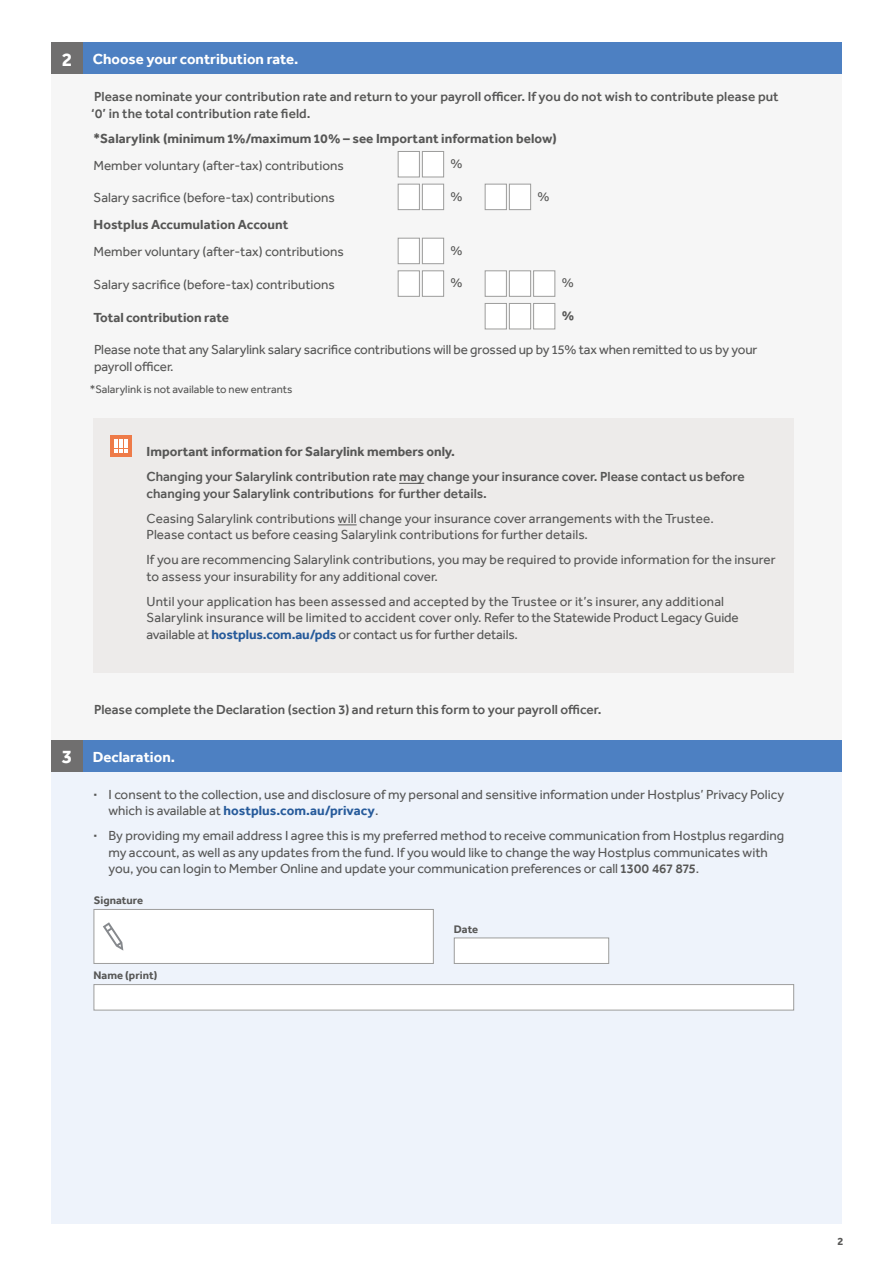
<style>
.page{position:relative;width:893px;height:1263px;background:#fff}
.page>*{position:absolute;margin:0;border:0;box-sizing:border-box;transform-origin:0 0}
.t1{font:700 15px "Effra";color:#fff}
.t2{font:13.5px/16.5px "Effra";color:#575756}
.t3{font:500 13.5px/16.5px "Effra";color:#575756}
.t4{font:700 13.5px "Effra";letter-spacing:.005em;color:#575756}
.t5{font:11.25px "Effra";color:#575756}
.t6{font:700 11.25px "Effra";color:#575756}
.s1{font-size:19.5px}
.s2{font-weight:700;color:#275b9b}
.s3{font-weight:700}
.s4{font-weight:500}
</style>
<div class="page">
<div style="left:51px;top:43px;width:791px;height:716px;background:#f6f6f6"></div>
<div style="left:51px;top:759px;width:791px;height:464px;background:#eef3fb"></div>
<div style="left:82px;top:43px;width:760px;height:31px;background:#4d80c2"></div>
<div style="left:51px;top:43px;width:31px;height:31px;background:#706f6f"></div>
<div style="left:398px;top:151px;width:22px;height:26px;background:#fff;border:1px solid #9d9d9c"></div>
<div style="left:422px;top:151px;width:22px;height:26px;background:#fff;border:1px solid #9d9d9c"></div>
<div style="left:398px;top:184px;width:22px;height:26px;background:#fff;border:1px solid #9d9d9c"></div>
<div style="left:422px;top:184px;width:22px;height:26px;background:#fff;border:1px solid #9d9d9c"></div>
<div style="left:485px;top:184px;width:22px;height:26px;background:#fff;border:1px solid #9d9d9c"></div>
<div style="left:509px;top:184px;width:22px;height:26px;background:#fff;border:1px solid #9d9d9c"></div>
<div style="left:398px;top:238px;width:22px;height:26px;background:#fff;border:1px solid #9d9d9c"></div>
<div style="left:422px;top:238px;width:22px;height:26px;background:#fff;border:1px solid #9d9d9c"></div>
<div style="left:398px;top:270px;width:22px;height:27px;background:#fff;border:1px solid #9d9d9c"></div>
<div style="left:422px;top:270px;width:22px;height:27px;background:#fff;border:1px solid #9d9d9c"></div>
<div style="left:485px;top:270px;width:22px;height:27px;background:#fff;border:1px solid #9d9d9c"></div>
<div style="left:509px;top:270px;width:22px;height:27px;background:#fff;border:1px solid #9d9d9c"></div>
<div style="left:533px;top:270px;width:22px;height:27px;background:#fff;border:1px solid #9d9d9c"></div>
<div style="left:485px;top:303px;width:22px;height:26px;background:#fff;border:1px solid #9d9d9c"></div>
<div style="left:509px;top:303px;width:22px;height:26px;background:#fff;border:1px solid #9d9d9c"></div>
<div style="left:533px;top:303px;width:22px;height:26px;background:#fff;border:1px solid #9d9d9c"></div>
<div style="left:94px;top:984px;width:700px;height:26px;background:#fff;border:1px solid #9d9d9c"></div>
<div style="left:94px;top:909px;width:339px;height:54px;background:#fff"></div>
<svg style="left:103px;top:922px;width:20px;height:28px"></svg>
<div style="left:94px;top:909px;width:340px;height:55px;border:1px solid #9d9d9c"></div>
<svg style="left:453px;top:937px;width:156px;height:27px;background:#f6f6f6"></svg>
<div style="left:82px;top:740px;width:760px;height:31px;background:#4d80c2"></div>
<div style="left:51px;top:740px;width:31px;height:31px;background:#706f6f"></div>
<div style="left:94px;top:418px;width:700px;height:254px;background:#edebea"></div>
<svg style="left:399px;top:483px;width:25px;height:1px"></svg>
<svg style="left:338px;top:525px;width:19px;height:1px"></svg>
<div style="left:111px;top:435px;width:21px;height:21px;background:#ee7b49"></div>
<svg style="left:115px;top:439px;width:13px;height:13px"></svg>
<p class="t1" style="left:62px;top:50px;width:238px"><span class="s1">2</span> Choose your contribution rate.</p>
<p class="t3" style="left:91px;top:88px;width:689px">Please nominate your contribution rate and return to your payroll officer. If you do not wish to contribute please put ‘0’ in the total contribution rate field.</p>
<p class="t4" style="left:94px;top:130px;width:465px">*Salarylink (minimum 1%/maximum 10% – see Important information below)</p>
<p class="t2" style="left:94px;top:157px;width:252px">Member voluntary (after-tax) contributions</p>
<p class="t2" style="left:451px;top:155px;width:14px">%</p>
<p class="t2" style="left:94px;top:189px;width:243px">Salary sacrifice (before-tax) contributions</p>
<p class="t2" style="left:451px;top:188px;width:14px">%</p>
<p class="t2" style="left:538px;top:188px;width:14px">%</p>
<p class="t4" style="left:94px;top:217px;width:196px">Hostplus Accumulation Account</p>
<p class="t2" style="left:94px;top:243px;width:252px">Member voluntary (after-tax) contributions</p>
<p class="t2" style="left:451px;top:242px;width:14px">%</p>
<p class="t2" style="left:94px;top:276px;width:243px">Salary sacrifice (before-tax) contributions</p>
<p class="t2" style="left:451px;top:275px;width:14px">%</p>
<p class="t2" style="left:562px;top:275px;width:14px">%</p>
<p class="t4" style="left:94px;top:309px;width:137px">Total contribution rate</p>
<p class="t4" style="left:562px;top:307px;width:14px">%</p>
<p class="t2" style="left:94px;top:341px;width:665px">Please note that any Salarylink salary sacrifice contributions will be grossed up by 15% tax when remitted to us by your payroll officer.</p>
<p class="t5" style="left:90px;top:382px;width:204px">*Salarylink is not available to new entrants</p>
<p class="t4" style="left:147px;top:444px;width:310px">Important information for Salarylink members only.</p>
<p class="t3" style="left:147px;top:468px;width:600px">Changing your Salarylink contribution rate may change your insurance cover. Please contact us before changing your Salarylink contributions for further details.</p>
<p class="t2" style="left:147px;top:510px;width:569px">Ceasing Salarylink contributions will change your insurance cover arrangements with the Trustee.<br>Please contact us before ceasing Salarylink contributions for further details.</p>
<p class="t2" style="left:147px;top:551px;width:631px">If you are recommencing Salarylink contributions, you may be required to provide information for the insurer to assess your insurability for any additional cover.</p>
<p class="t2" style="left:147px;top:593px;width:594px">Until your application has been assessed and accepted by the Trustee or it’s insurer, any additional<br>Salarylink insurance will be limited to accident cover only. Refer to the Statewide Product Legacy Guide available at <span class="s2">hostplus.com.au/pds</span> or contact us for further details.</p>
<p class="t3" style="left:94px;top:701px;width:509px">Please complete the Declaration (section 3) and return this form to your payroll officer.</p>
<p class="t1" style="left:62px;top:747px;width:115px"><span class="s1">3</span> Declaration.</p>
<p class="t2" style="left:109px;top:786px;width:677px;text-indent:-15px"><span class="s3">·</span> I consent to the collection, use and disclosure of my personal and sensitive information under Hostplus’ Privacy Policy which is available at <span class="s2">hostplus.com.au/privacy</span>.</p>
<p class="t2" style="left:109px;top:827px;width:677px;text-indent:-15px"><span class="s3">·</span> By providing my email address I agree this is my preferred method to receive communication from Hostplus regarding my account, as well as any updates from the fund. If you would like to change the way Hostplus communicates with you, you can login to Member Online and update your communication preferences or call <span class="s4">1300 467 875</span>.</p>
<p class="t6" style="left:94px;top:893px;width:51px">Signature</p>
<p class="t6" style="left:94px;top:969px;width:65px">Name (print)</p>
<p class="t6" style="left:454px;top:923px;width:26px">Date</p>
<p class="t6" style="left:838px;top:1234px;width:7px">2</p>
</div>
